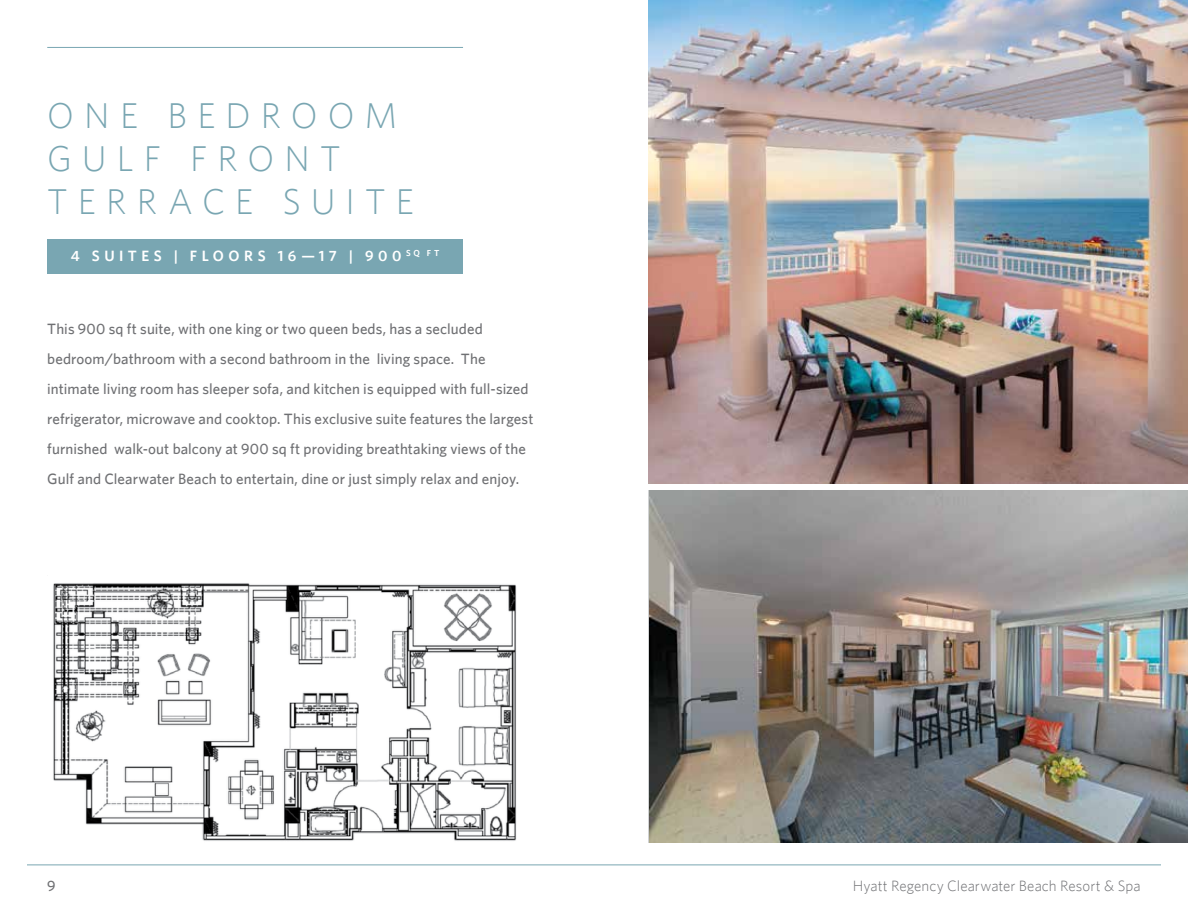
<style>
.page{position:relative;width:1188px;height:918px;background:#fff}
.page>*{position:absolute;margin:0;border:0;box-sizing:border-box;transform-origin:0 0}
.t1{font:300 36px/43.2px "Whitney";letter-spacing:.285em;color:#79a6b2}
.t2{font:500 15px/30px "Whitney";letter-spacing:.005em;color:#6f7073}
.t3{font:300 15px "Whitney";letter-spacing:.005em;color:#6f7073}
.t4{font:600 15px "Whitney";letter-spacing:.3em;color:#fff}
</style>
<div class="page">
<hr style="left:27px;top:865px;width:1134px;height:1px;background:#79a6b2">
<hr style="left:47px;top:47px;width:416px;height:1px;background:#79a6b2">
<div style="left:47px;top:240px;width:416px;height:34px;background:#79a6b2"></div>
<img style="left:650px;top:490px;width:538px;height:352px">
<img style="left:648px;top:0;width:540px;height:483px">
<img style="left:53px;top:583px;width:464px;height:258px">
<h1 class="t1" style="left:47px;top:93px;width:368px">ONE BEDROOM<br>GULF FRONT<br>TERRACE SUITE</h1>
<p class="t4" style="left:71px;top:246px;width:370px">4 SUITES | FLOORS 16—17 | 900 <sup>SQ</sup> <sup>FT</sup></p>
<p class="t2" style="left:47px;top:313px;width:488px">This 900 sq ft suite, with one king or two queen beds, has a secluded bedroom/bathroom with a second bathroom in the living space. The intimate living room has sleeper sofa, and kitchen is equipped with full-sized refrigerator, microwave and cooktop. This exclusive suite features the largest furnished walk-out balcony at 900 sq ft providing breathtaking views of the Gulf and Clearwater Beach to entertain, dine or just simply relax and enjoy.</p>
<p class="t2" style="left:47px;top:870px;width:10px">9</p>
<p class="t3" style="left:853px;top:877px;width:289px">Hyatt Regency Clearwater Beach Resort &amp; Spa</p>
</div>
